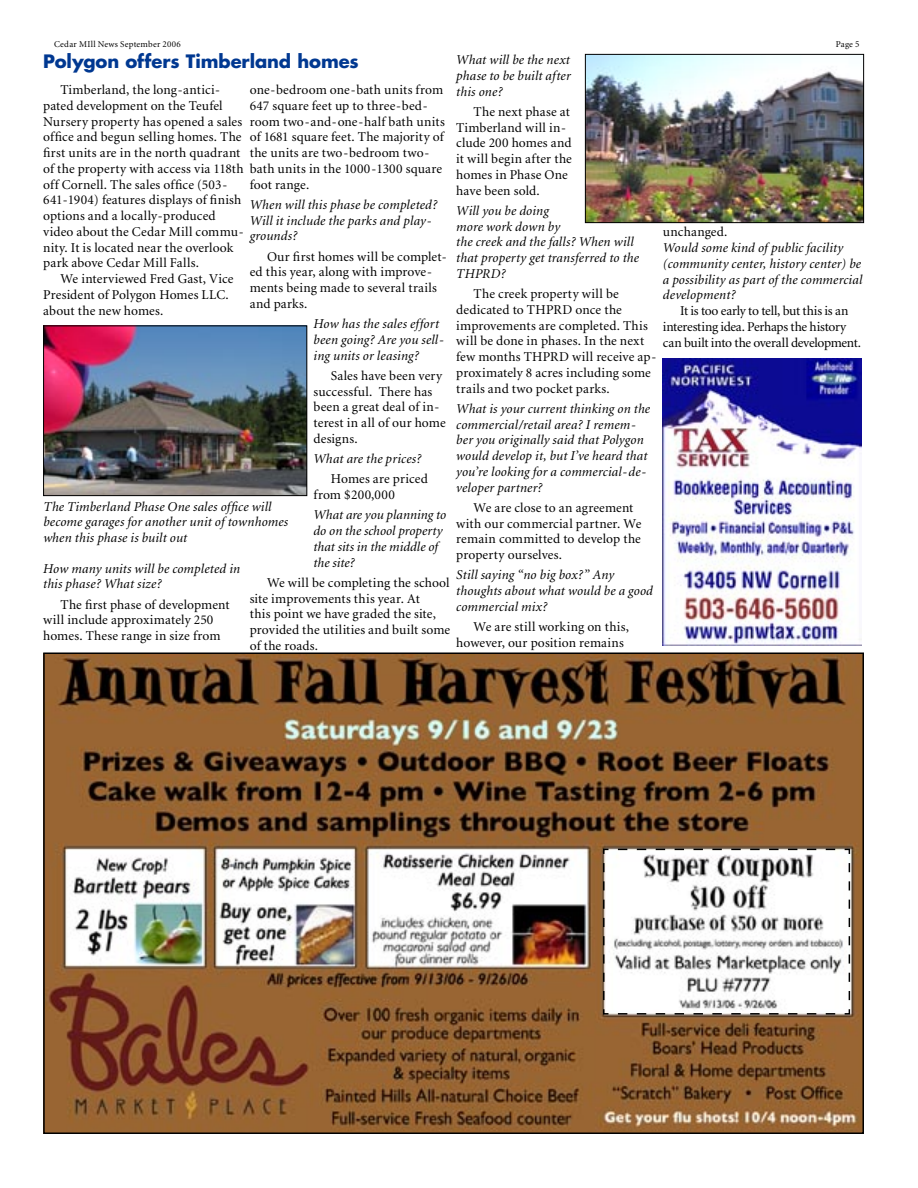
<style>
.page{position:relative;width:918px;height:1188px;background:#fff}
.page>*{position:absolute;margin:0;border:0;box-sizing:border-box;transform-origin:0 0}
.t1{font:700 18px "Futura";letter-spacing:-.005em;color:#003891}
.t2{font:13.5px/15.8px "Minion";letter-spacing:.01em;color:#000}
.t3{font:italic 13.5px/15.8px "Minion";letter-spacing:.01em;color:#000}
.t4{font:13.5px/15.8px "Minion";letter-spacing:-.02em;color:#000}
.t5{font:9px "Minion";letter-spacing:.03em;color:#000}
</style>
<div class="page">
<img style="left:46px;top:655px;width:815px;height:476px">
<svg style="left:602px;top:848px;width:249px;height:167px"></svg>
<img style="left:587px;top:56px;width:275px;height:165px">
<div style="left:585px;top:54px;width:279px;height:169px;border:1px solid #000"></div>
<img style="left:45px;top:327px;width:260px;height:167px">
<div style="left:43px;top:325px;width:264px;height:171px;border:1px solid #000"></div>
<img style="left:663px;top:358px;width:199px;height:288px">
<p class="t5" style="left:54px;top:40px;width:128px">Cedar MIll News September 2006</p>
<p class="t5" style="left:836px;top:40px;width:25px">Page 5</p>
<p class="t2" style="left:60px;top:82px;width:161px">Timberland, the long-antici-</p>
<p class="t2" style="left:43px;top:98px;width:181px">pated development on the Teufel</p>
<p class="t2" style="left:43px;top:114px;width:201px">Nursery property has opened a sales</p>
<p class="t2" style="left:43px;top:130px;width:200px">office and begun selling homes. The</p>
<p class="t2" style="left:43px;top:145px;width:199px">first units are in the north quadrant</p>
<p class="t2" style="left:43px;top:161px;width:400px">of the property with access via 118th bath units in the 1000-1300 square</p>
<p class="t2" style="left:43px;top:177px;width:186px">off Cornell. The sales office (503-</p>
<p class="t2" style="left:43px;top:193px;width:200px">641-1904) features displays of finish</p>
<p class="t2" style="left:43px;top:208px;width:174px">options and a locally-produced</p>
<p class="t2" style="left:43px;top:224px;width:202px">video about the Cedar Mill commu-</p>
<p class="t2" style="left:43px;top:240px;width:192px">nity. It is located near the overlook</p>
<p class="t2" style="left:43px;top:256px;width:157px">park above Cedar Mill Falls.</p>
<p class="t2" style="left:60px;top:271px;width:175px">We interviewed Fred Gast, Vice</p>
<p class="t2" style="left:43px;top:287px;width:187px">President of Polygon Homes LLC.</p>
<p class="t2" style="left:43px;top:303px;width:122px">about the new homes.</p>
<h1 class="t1" style="left:43px;top:49px;width:317px">Polygon offers Timberland homes</h1>
<p class="t3" style="left:456px;top:52px;width:116px;text-align:justify">What will be the next phase to be built after this one?</p>
<p class="t2" style="left:456px;top:104px;width:117px;text-indent:17px">The next phase at<br>Timberland will in&shy;clude 200 homes and it will begin after the homes in Phase One have been sold.</p>
<p class="t3" style="left:456px;top:203px;width:184px">Will you be doing<br>more work down by<br>the creek and the falls? When will that property get transferred to the<br>THPRD?</p>
<p class="t2" style="left:456px;top:286px;width:202px;text-indent:17px">The creek property will be dedicated to THPRD once the improvements are completed. This will be done in phases. In the next few months THPRD will receive ap&shy;proximately 8 acres including some trails and two pocket parks.</p>
<p class="t3" style="left:456px;top:401px;width:195px">What is your current thinking on the commercial/retail area? I remem&shy;ber you originally said that Polygon would develop it, but I’ve heard that you’re looking for a commercial-de&shy;veloper partner?</p>
<p class="t2" style="left:456px;top:500px;width:187px;text-indent:17px">We are close to an agreement with our commercial partner. We remain committed to develop the property ourselves.</p>
<p class="t3" style="left:456px;top:568px;width:198px">Still saying “no big box?” Any thoughts about what would be a good commercial mix?</p>
<p class="t2" style="left:456px;top:619px;width:174px;text-indent:17px">We are still working on this, however, our position remains</p>
<p class="t2" style="left:250px;top:82px;width:197px">one-bedroom one-bath units from 647 square feet up to three-bed&shy;room two-and-one-half bath units of 1681 square feet. The majority of the units are two-bedroom two-</p>
<p class="t2" style="left:250px;top:177px;width:61px">foot range.</p>
<p class="t3" style="left:250px;top:197px;width:189px">When will this phase be completed?<br>Will it include the parks and play&shy;grounds?</p>
<p class="t2" style="left:250px;top:249px;width:199px;text-indent:17px">Our first homes will be complet&shy;ed this year, along with improve&shy;ments being made to several trails and parks.</p>
<p class="t3" style="left:314px;top:316px;width:132px">How has the sales effort been going? Are you sell&shy;ing units or leasing?</p>
<p class="t2" style="left:314px;top:368px;width:134px;text-indent:17px">Sales have been very successful. There has been a great deal of in&shy;terest in all of our home designs.</p>
<p class="t3" style="left:314px;top:451px;width:109px">What are the prices?</p>
<p class="t2" style="left:314px;top:472px;width:116px;text-indent:17px">Homes are priced from $200,000</p>
<p class="t3" style="left:314px;top:508px;width:134px">What are you planning to do on the school property that sits in the middle of the site?</p>
<p class="t2" style="left:250px;top:575px;width:202px;text-indent:17px">We will be completing the school site improvements this year. At<br>this point we have graded the site, provided the utilities and built some of the roads.</p>
<p class="t2" style="left:663px;top:225px;width:66px">unchanged.</p>
<p class="t3" style="left:663px;top:240px;width:201px">Would some kind of public facility (community center, history center) be a possibility as part of the commercial development?</p>
<p class="t4" style="left:663px;top:303px;width:200px;text-indent:17px">It is too early to tell, but this is an interesting idea. Perhaps the history can built into the overall development.</p>
<p class="t3" style="left:43px;top:499px;width:246px">The Timberland Phase One sales office will become garages for another unit of townhomes when this phase is built out</p>
<p class="t3" style="left:43px;top:561px;width:199px">How many units will be completed in this phase? What size?</p>
<p class="t2" style="left:43px;top:597px;width:188px;text-indent:17px">The first phase of development will include approximately 250 homes. These range in size from</p>
</div>
